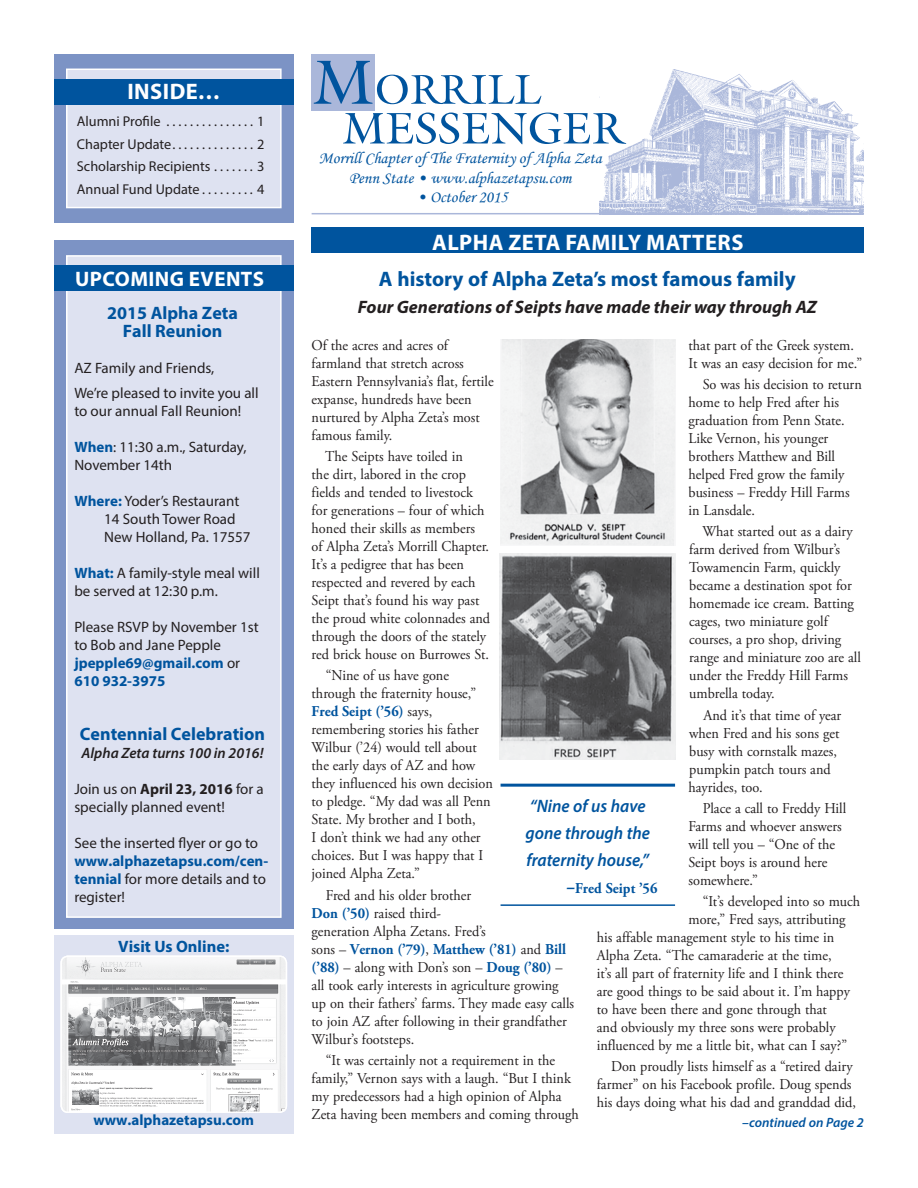
<style>
.page{position:relative;width:918px;height:1188px;background:#fff}
.page>*{position:absolute;margin:0;border:0;box-sizing:border-box;transform-origin:0 0}
.t1{font:700 22.5px "Myriad Pro";letter-spacing:.02em;color:#fff}
.t2{font:700 21px "Myriad Pro";color:#00549e}
.t3{font:700 21px "Myriad Pro";letter-spacing:.02em;color:#fff}
.t4{font:italic 700 18px "Myriad Pro";color:#231f20}
.t5{font:700 18px/18px "Myriad Pro";color:#00549e;text-align:center}
.t6{font:italic 600 18px/27px "Myriad Pro";color:#00549e;scale:.95 1}
.t7{font:16.5px/19.5px "Monotype Corsiva";color:#00549e;text-align:center}
.t8{font:700 16.5px "Myriad Pro";color:#00549e}
.t9{font:15px/18px "Adobe Garamond Pro";color:#231f20;scale:.95 1}
.t10{font:15px/18px "Myriad Pro";color:#231f20}
.t11{font:700 15px/18px "Myriad Pro";color:#00549e}
.t12{font:italic 600 15px "Myriad Pro";color:#231f20}
.t13{font:700 15px "Adobe Garamond Pro";color:#00549e;scale:.95 1}
.t14{font:14.25px/22.5px "Myriad Pro";color:#231f20;text-align:justify}
.t15{font:italic 600 13.5px "Myriad Pro";color:#00549e}
.s1{font-weight:700;color:#00549e}
.s2{font-weight:700}
.s3{font-weight:400;color:#231f20}
.s4{font-family:"Myriad Pro";font-weight:600;font-style:italic;font-size:18px}
</style>
<div class="page">
<div style="left:54px;top:935px;width:240px;height:199px;background:#dee2f1"></div>
<div style="left:54px;top:241px;width:240px;height:688px;background:#7c93c5"></div>
<div style="left:66px;top:255px;width:216px;height:663px;background:#dee2f1;border:2px solid #fff"></div>
<div style="left:312px;top:227px;width:552px;height:26px;background:#00549e"></div>
<div style="left:54px;top:54px;width:240px;height:169px;background:#7c93c5"></div>
<div style="left:66px;top:69px;width:216px;height:139px;background:#dee2f1;border:2px solid #fff"></div>
<div style="left:54px;top:79px;width:240px;height:26px;background:#00549e"></div>
<hr style="left:312px;top:213px;width:552px;height:1px;background:#aab7da">
<img style="left:599px;top:69px;width:265px;height:144px">
<svg style="left:343px;top:113px;width:283px;height:31px"></svg>
<div style="left:312px;top:54px;width:63px;height:56px;background:#aab7da"></div>
<svg style="left:314px;top:61px;width:227px;height:43px"></svg>
<div style="left:54px;top:265px;width:240px;height:26px;background:#00549e"></div>
<img style="left:501px;top:339px;width:174px;height:206px">
<img style="left:500px;top:554px;width:176px;height:206px">
<hr style="left:501px;top:784px;width:174px;height:3px;background:#00549e">
<hr style="left:501px;top:904px;width:174px;height:2px;background:#00549e">
<img style="left:62px;top:956px;width:224px;height:156px">
<div style="left:60px;top:956px;width:227px;height:157px;border:2px solid #fff;border-radius:7px"></div>
<h1 class="t1" style="left:127px;top:77px;width:94px">INSIDE…</h1>
<p class="t14" style="left:77px;top:110px;width:189px">Alumni Profile . . . . . . . . . . . . . . . 1<br>Chapter Update . . . . . . . . . . . . . . 2<br>Scholarship Recipients . . . . . . . 3<br>Annual Fund Update . . . . . . . . . 4</p>
<p class="t7" style="left:319px;top:148px;width:284px">Morrill Chapter of The Fraternity of Alpha Zeta<br>Penn State • www.alphazetapsu.com</p>
<p class="t7" style="left:417px;top:187px;width:93px">• October 2015</p>
<h1 class="t1" style="left:432px;top:228px;width:313px">ALPHA ZETA FAMILY MATTERS</h1>
<h2 class="t3" style="left:75px;top:265px;width:190px">UPCOMING EVENTS</h2>
<h2 class="t2" style="left:379px;top:265px;width:418px">A history of Alpha Zeta’s most famous family</h2>
<p class="t4" style="left:358px;top:296px;width:460px">Four Generations of Seipts have made their way through AZ</p>
<p class="t5" style="left:107px;top:303px;width:132px">2015 Alpha Zeta<br>Fall Reunion</p>
<p class="t10" style="left:74px;top:356px;width:186px;line-height:24.8px">AZ Family and Friends,<br>We’re pleased to invite you all</p>
<p class="t10" style="left:74px;top:402px;width:168px">to our annual Fall Reunion!</p>
<p class="t10" style="left:74px;top:438px;width:174px"><span class="s1">When</span>: 11:30 a.m., Saturday,<br>November 14th</p>
<p class="t10" style="left:104px;top:492px;width:148px;text-indent:-30px"><span class="s1">Where:</span> Yoder’s Restaurant<br>14 South Tower Road<br>New Holland, Pa. 17557</p>
<p class="t10" style="left:74px;top:564px;width:187px"><span class="s1">What:</span> A family-style meal will be served at 12:30 p.m.</p>
<p class="t10" style="left:74px;top:618px;width:186px">Please RSVP by November 1st to Bob and Jane Pepple <span class="s1">jpepple69@gmail.com</span> or<br><span class="s1">610 932-3975</span></p>
<p class="t9" style="left:312px;top:337px;width:193px">Of the acres and acres of farmland that stretch across<br>Eastern Pennsylvania’s flat, fertile expanse, hundreds have been nurtured by Alpha Zeta’s most famous family.</p>
<p class="t9" style="left:312px;top:448px;width:189px;text-indent:14px">The Seipts have toiled in<br>the dirt, labored in the crop fields and tended to livestock for generations – four of which honed their skills as members<br>of Alpha Zeta’s Morrill Chapter.<br>It’s a pedigree that has been respected and revered by each<br>Seipt that’s found his way past the proud white colonnades and through the doors of the stately red brick house on Burrowes St.</p>
<p class="t9" style="left:312px;top:667px;width:192px;text-indent:14px">“Nine of us have gone through the fraternity house,”<br><span class="s1">Fred Seipt (’56)</span> says, remembering stories his father<br>Wilbur (’24) would tell about the early days of AZ and how they influenced his own decision to pledge. “My dad was all Penn<br>State. My brother and I both,<br>I don’t think we had any other choices. But I was happy that I joined Alpha Zeta.”</p>
<p class="t9" style="left:312px;top:886px;width:278px;text-indent:14px">Fred and his older brother<br><span class="s1">Don (’50)</span> raised third-<br>generation Alpha Zetans. Fred’s<br>sons – <span class="s1">Vernon (’79)</span>, <span class="s1">Matthew (’81)</span> and <span class="s1">Bill (’88)</span> – along with Don’s son – <span class="s1">Doug (’80)</span> – all took early interests in agriculture growing up on their fathers’ farms. They made easy calls to join AZ after following in their grandfather Wilbur’s footsteps.</p>
<p class="t9" style="left:312px;top:1052px;width:283px;text-indent:14px">“It was certainly not a requirement in the family,” Vernon says with a laugh. “But I think my predecessors had a high opinion of Alpha Zeta having been members and coming through</p>
<p class="t9" style="left:689px;top:337px;width:184px">that part of the Greek system.<br>It was an easy decision for me.”</p>
<p class="t9" style="left:689px;top:376px;width:184px;text-indent:14px">So was his decision to return home to help Fred after his graduation from Penn State.<br>Like Vernon, his younger brothers Matthew and Bill helped Fred grow the family business – Freddy Hill Farms in Lansdale.</p>
<p class="t9" style="left:689px;top:523px;width:182px;text-indent:13px">What started out as a dairy farm derived from Wilbur’s<br>Towamencin Farm, quickly became a destination spot for homemade ice cream. Batting cages, two miniature golf courses, a pro shop, driving range and miniature zoo are all under the Freddy Hill Farms umbrella today.</p>
<p class="t9" style="left:688px;top:706px;width:162px;text-indent:15px">And it’s that time of year when Fred and his sons get busy with cornstalk mazes, pumpkin patch tours and hayrides, too.</p>
<p class="t9" style="left:688px;top:800px;width:168px;text-indent:14px">Place a call to Freddy Hill<br>Farms and whoever answers will tell you – “One of the<br>Seipt boys is around here somewhere.”</p>
<p class="t9" style="left:703px;top:893px;width:167px">“It’s developed into so much</p>
<p class="t9" style="left:688px;top:911px;width:167px">more,” Fred says, attributing</p>
<p class="t9" style="left:597px;top:929px;width:251px">his affable management style to his time in</p>
<p class="t9" style="left:597px;top:947px;width:249px">Alpha Zeta. “The camaraderie at the time,</p>
<p class="t9" style="left:597px;top:965px;width:261px">it’s all part of fraternity life and I think there</p>
<p class="t9" style="left:597px;top:983px;width:268px">are good things to be said about it. I’m happy</p>
<p class="t9" style="left:597px;top:1001px;width:244px">to have been there and gone through that</p>
<p class="t9" style="left:597px;top:1019px;width:253px">and obviously my three sons were probably</p>
<p class="t9" style="left:597px;top:1037px;width:265px">influenced by me a little bit, what can I say?”</p>
<p class="t9" style="left:597px;top:1058px;width:274px;text-indent:14px">Don proudly lists himself as a “retired dairy farmer” on his Facebook profile. Doug spends his days doing what his dad and granddad did,</p>
<p class="t5" style="left:80px;top:724px;width:187px">Centennial Celebration</p>
<p class="t12" style="left:82px;top:743px;width:184px">Alpha Zeta turns 100 in 2016!</p>
<p class="t10" style="left:74px;top:780px;width:191px">Join us on <span class="s2">April 23, 2016</span> for a specially planned event!</p>
<p class="t10" style="left:74px;top:834px;width:185px">See the inserted flyer or go to</p>
<p class="t11" style="left:74px;top:851px;width:195px">www.alphazetapsu.com/cen&shy;tennial <span class="s3">for more details and to register!</span></p>
<p class="t6" style="left:526px;top:792px;width:133px">“Nine of us have gone through the fraternity house,”</p>
<p class="t13" style="left:567px;top:879px;width:97px"><span class="s4">–</span>Fred Seipt ’56</p>
<p class="t8" style="left:118px;top:936px;width:113px">Visit Us Online:</p>
<p class="t11" style="left:94px;top:1111px;width:162px">www.alphazetapsu.com</p>
<p class="t15" style="left:742px;top:1114px;width:123px">–continued on Page 2</p>
</div>
